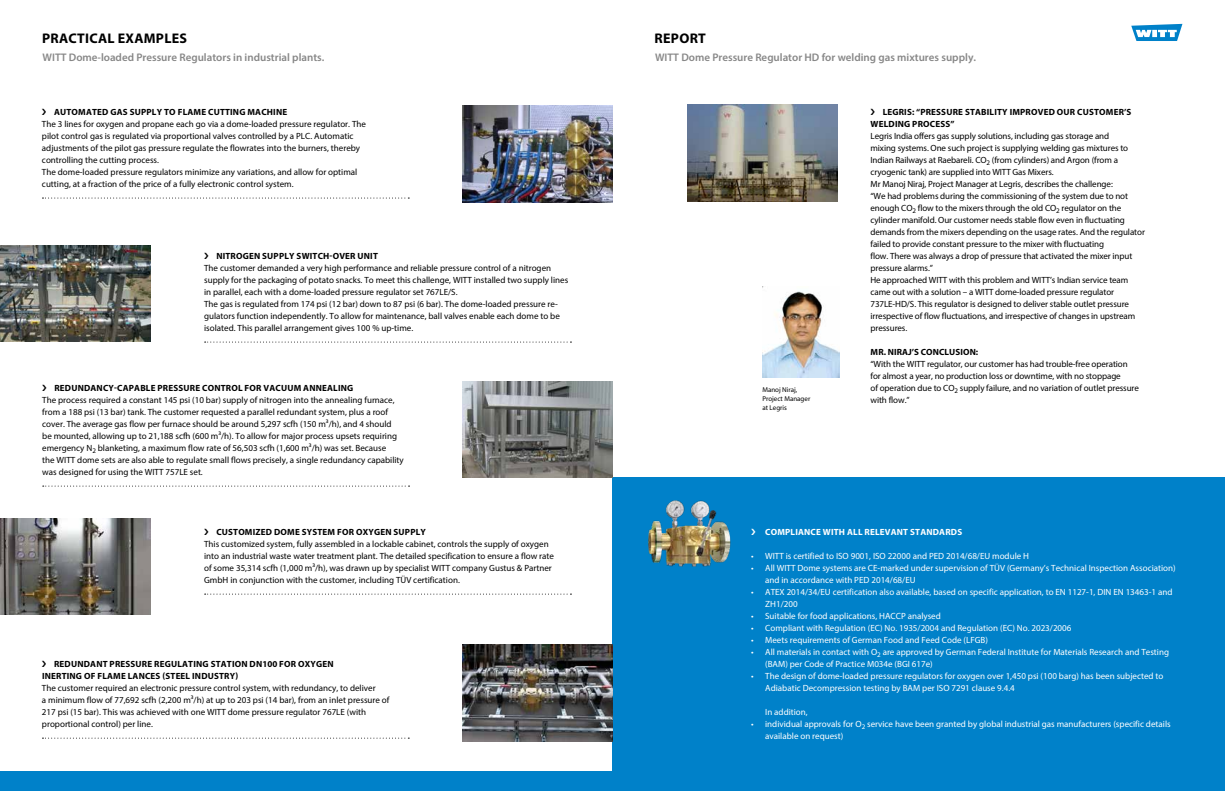
<style>
.page{position:relative;width:1225px;height:791px;background:#fff}
.page>*{position:absolute;margin:0;border:0;box-sizing:border-box;transform-origin:0 0}
.t1{font:700 14px "Myriad Pro";letter-spacing:.02em;color:#000}
.t2{font:600 11px "Myriad Pro";color:#878787}
.t3{font:9px/12px "Myriad Pro";color:#000}
.t4{font:9px/12px "Myriad Pro";color:#fff}
.t5{font:700 9px/12px "Myriad Pro";letter-spacing:.02em;color:#000}
.t6{font:700 9px "Myriad Pro";letter-spacing:.02em;color:#fff}
.t7{font:7px/9px "Myriad Pro";color:#000}
</style>
<div class="page">
<div style="left:612px;top:477px;width:613px;height:314px;background:#0081c9"></div>
<svg style="left:1131px;top:24px;width:51px;height:17px"></svg>
<div style="left:0;top:771px;width:1208px;height:20px;background:#0081c9"></div>
<svg style="left:42px;top:198px;width:367px;height:1px"></svg>
<img style="left:462px;top:106px;width:150px;height:96px">
<img style="left:687px;top:105px;width:151px;height:96px">
<svg style="left:205px;top:342px;width:366px;height:1px"></svg>
<svg style="left:205px;top:594px;width:366px;height:1px"></svg>
<svg style="left:43px;top:486px;width:366px;height:1px"></svg>
<svg style="left:42px;top:738px;width:367px;height:1px"></svg>
<img style="left:762px;top:286px;width:77px;height:91px">
<img style="left:0;top:245px;width:150px;height:96px">
<img style="left:462px;top:381px;width:150px;height:96px">
<img style="left:0;top:518px;width:150px;height:97px">
<img style="left:462px;top:645px;width:150px;height:96px">
<img style="left:648px;top:500px;width:83px;height:67px">
<h1 class="t1" style="left:42px;top:29px;width:146px">PRACTICAL EXAMPLES</h1>
<p class="t2" style="left:43px;top:50px;width:283px">WITT Dome-loaded Pressure Regulators in industrial plants.</p>
<p class="t5" style="left:54px;top:105px;width:235px">AUTOMATED GAS SUPPLY TO FLAME CUTTING MACHINE</p>
<p class="t3" style="left:42px;top:117px;width:325px">The 3 lines for oxygen and propane each go via a dome-loaded pressure regulator. The pilot control gas is regulated via proportional valves controlled by a PLC. Automatic adjustments of the pilot gas pressure regulate the flowrates into the burners, thereby controlling the cutting process.<br>The dome-loaded pressure regulators minimize any variations, and allow for optimal cutting, at a fraction of the price of a fully electronic control system.</p>
<p class="t5" style="left:216px;top:249px;width:163px">NITROGEN SUPPLY SWITCH-OVER UNIT</p>
<p class="t3" style="left:204px;top:261px;width:365px">The customer demanded a very high performance and reliable pressure control of a nitrogen supply for the packaging of potato snacks. To meet this challenge, WITT installed two supply lines in parallel, each with a dome-loaded pressure regulator set 767LE/S.<br>The gas is regulated from 174 psi (12 bar) down to 87 psi (6 bar). The dome-loaded pressure re&shy;gulators function independently. To allow for maintenance, ball valves enable each dome to be isolated. This parallel arrangement gives 100 % up-time.</p>
<p class="t5" style="left:54px;top:381px;width:300px">REDUNDANCY-CAPABLE PRESSURE CONTROL FOR VACUUM ANNEALING</p>
<p class="t3" style="left:42px;top:393px;width:363px">The process required a constant 145 psi (10 bar) supply of nitrogen into the annealing furnace, from a 188 psi (13 bar) tank. The customer requested a parallel redundant system, plus a roof cover. The average gas flow per furnace should be around 5,297 scfh (150 m³/h), and 4 should<br>be mounted, allowing up to 21,188 scfh (600 m³/h). To allow for major process upsets requiring emergency N<sub>2</sub> blanketing, a maximum flow rate of 56,503 scfh (1,600 m³/h) was set. Because<br>the WITT dome sets are also able to regulate small flows precisely, a single redundancy capability was designed for using the WITT 757LE set.</p>
<p class="t5" style="left:216px;top:525px;width:211px">CUSTOMIZED DOME SYSTEM FOR OXYGEN SUPPLY</p>
<p class="t3" style="left:204px;top:537px;width:351px">This customized system, fully assembled in a lockable cabinet, controls the supply of oxygen into an industrial waste water treatment plant. The detailed specification to ensure a flow rate of some 35,314 scfh (1,000 m³/h), was drawn up by specialist WITT company Gustus &amp; Partner GmbH in conjunction with the customer, including TÜV certification.</p>
<p class="t5" style="left:42px;top:657px;width:293px;text-indent:12px">REDUNDANT PRESSURE REGULATING STATION DN100 FOR OXYGEN<br>INERTING OF FLAME LANCES (STEEL INDUSTRY)</p>
<p class="t3" style="left:42px;top:681px;width:349px">The customer required an electronic pressure control system, with redundancy, to deliver<br>a minimum flow of 77,692 scfh (2,200 m³/h) at up to 203 psi (14 bar), from an inlet pressure of 217 psi (15 bar). This was achieved with one WITT dome pressure regulator 767LE (with proportional control) per line.</p>
<h1 class="t1" style="left:654px;top:29px;width:53px">REPORT</h1>
<p class="t2" style="left:655px;top:50px;width:322px">WITT Dome Pressure Regulator HD for welding gas mixtures supply.</p>
<p class="t7" style="left:762px;top:385px;width:49px">Manoj Niraj,<br>Project Manager at Legris</p>
<p class="t5" style="left:870px;top:105px;width:262px;text-indent:12px">LEGRIS: “PRESSURE STABILITY IMPROVED OUR CUSTOMER’S<br>WELDING PROCESS”</p>
<p class="t3" style="left:870px;top:129px;width:276px">Legris India offers gas supply solutions, including gas storage and<br>mixing systems. One such project is supplying welding gas mixtures to Indian Railways at Raebareli. CO<sub>2</sub> (from cylinders) and Argon (from a cryogenic tank) are supplied into WITT Gas Mixers.<br>Mr Manoj Niraj, Project Manager at Legris, describes the challenge:<br>“We had problems during the commissioning of the system due to not enough CO<sub>2</sub> flow to the mixers through the old CO<sub>2</sub> regulator on the cylinder manifold. Our customer needs stable flow even in fluctuating demands from the mixers depending on the usage rates. And the regulator failed to provide constant pressure to the mixer with fluctuating<br>flow. There was always a drop of pressure that activated the mixer input pressure alarms.”<br>He approached WITT with this problem and WITT’s Indian service team came out with a solution – a WITT dome-loaded pressure regulator 737LE-HD/S. This regulator is designed to deliver stable outlet pressure irrespective of flow fluctuations, and irrespective of changes in upstream pressures.</p>
<p class="t5" style="left:870px;top:345px;width:109px">MR. NIRAJ’S CONCLUSION:</p>
<p class="t3" style="left:870px;top:357px;width:270px">“With the WITT regulator, our customer has had trouble-free operation for almost a year, no production loss or downtime, with no stoppage<br>of operation due to CO<sub>2</sub> supply failure, and no variation of outlet pressure with flow.”</p>
<p class="t6" style="left:765px;top:526px;width:198px">COMPLIANCE WITH ALL RELEVANT STANDARDS</p>
<p class="t4" style="left:751px;top:549px;width:279px">• WITT is certified to ISO 9001, ISO 22000 and PED 2014/68/EU module H</p>
<p class="t4" style="left:765px;top:561px;width:412px;text-indent:-14px">• All WITT Dome systems are CE-marked under supervision of TÜV (Germany’s Technical Inspection Association) and in accordance with PED 2014/68/EU</p>
<p class="t4" style="left:765px;top:585px;width:409px;text-indent:-14px">• ATEX 2014/34/EU certification also available, based on specific application, to EN 1127-1, DIN EN 13463-1 and<br>ZH1/200</p>
<p class="t4" style="left:751px;top:609px;width:191px">• Suitable for food applications, HACCP analysed</p>
<p class="t4" style="left:751px;top:621px;width:322px">• Compliant with Regulation (EC) No. 1935/2004 and Regulation (EC) No. 2023/2006</p>
<p class="t4" style="left:751px;top:633px;width:238px">• Meets requirements of German Food and Feed Code (LFGB)</p>
<p class="t4" style="left:765px;top:645px;width:405px;text-indent:-14px">• All materials in contact with O<sub>2</sub> are approved by German Federal Institute for Materials Research and Testing (BAM) per Code of Practice M034e (BGI 617e)</p>
<p class="t4" style="left:765px;top:669px;width:400px;text-indent:-14px">• The design of dome-loaded pressure regulators for oxygen over 1,450 psi (100 barg) has been subjected to<br>Adiabatic Decompression testing by BAM per ISO 7291 clause 9.4.4</p>
<p class="t4" style="left:765px;top:705px;width:44px">In addition,</p>
<p class="t4" style="left:765px;top:717px;width:407px;text-indent:-14px">• individual approvals for O<sub>2</sub> service have been granted by global industrial gas manufacturers (specific details available on request)</p>
</div>
